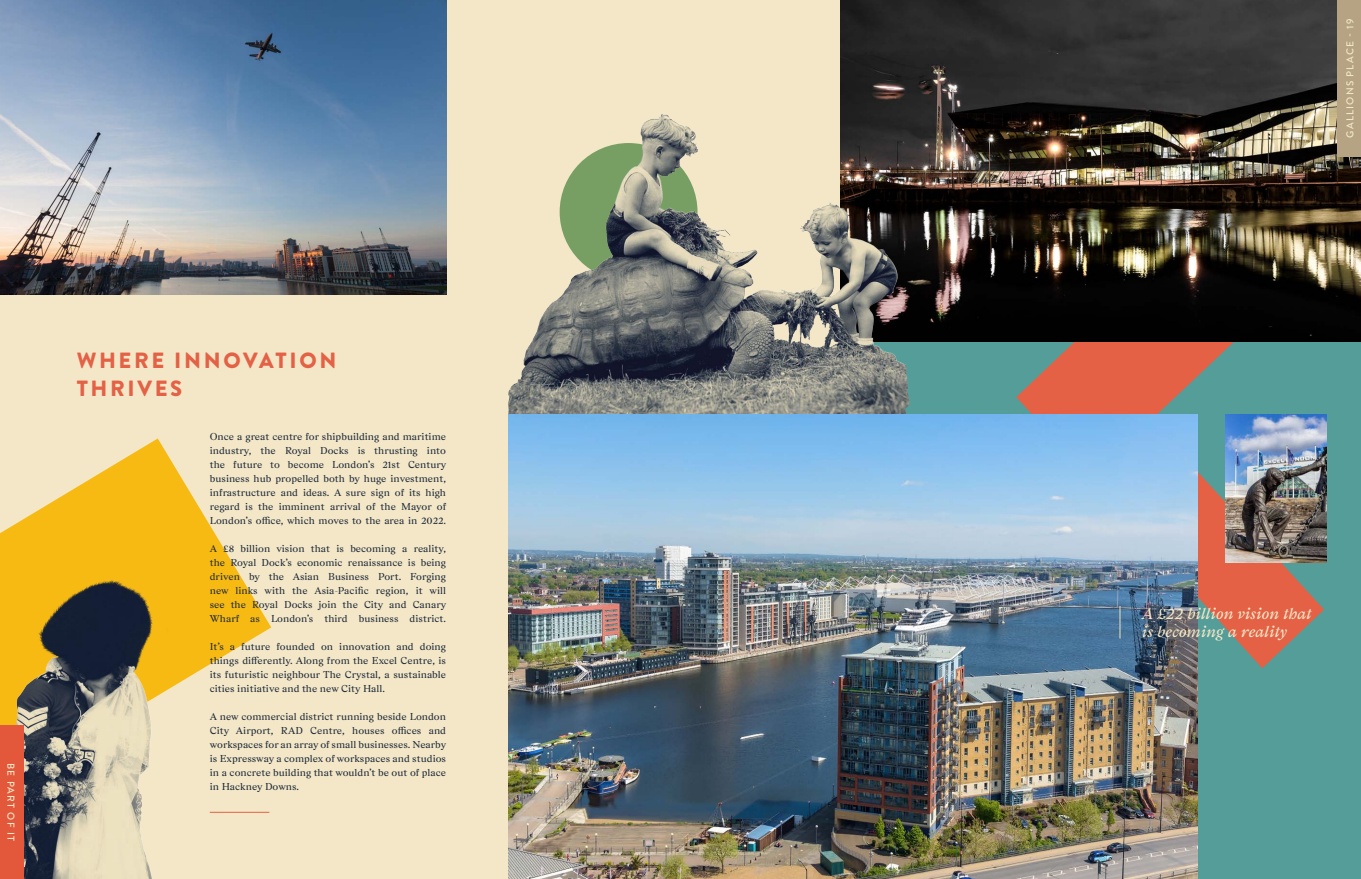
<style>
.page{position:relative;width:1361px;height:879px;background:#fff}
.page>*{position:absolute;margin:0;border:0;box-sizing:border-box;transform-origin:0 0}
.t1{font:900 22px/28px "Brandon Grotesque";letter-spacing:.12em;color:#e46146}
.t2{font:italic 16px/18px "Gza";color:#f3e7c7}
.t3{font:10px/14px "Gza";color:#1e2939;text-align:justify}
.t4{font:500 10px "Brandon Grotesque";letter-spacing:.12em;color:#f3e7c7}
</style>
<div class="page">
<div style="left:0;top:0;width:930px;height:879px;background:#f3e7c7"></div>
<div style="left:871px;top:0;width:490px;height:879px;background:#559d98"></div>
<svg style="left:0;top:438px;width:271px;height:213px"></svg>
<img style="left:0;top:0;width:446px;height:294px">
<img style="left:0;top:563px;width:232px;height:316px">
<svg style="left:1016px;top:341px;width:345px;height:327px"></svg>
<img style="left:840px;top:0;width:521px;height:341px">
<img style="left:508px;top:88px;width:402px;height:326px">
<img style="left:508px;top:414px;width:689px;height:465px">
<img style="left:1225px;top:414px;width:102px;height:149px">
<hr style="left:210px;top:812px;width:59px;height:1px;background:#e46146">
<hr style="left:1119px;top:606px;width:1px;height:32px;background:#ebe2c3">
<div style="left:0;top:725px;width:24px;height:154px;background:#e3583b"></div>
<div style="left:1337px;top:0;width:24px;height:156px;background:#b6a384"></div>
<p class="t4" style="left:18px;top:763px;width:79px;rotate:90deg">BE PART OF IT</p>
<h1 class="t1" style="left:77px;top:347px;width:261px">WHERE INNOVATION<br>THRIVES</h1>
<p class="t3" style="left:210px;top:429px;width:238px">Once a great centre for shipbuilding and maritime industry, the Royal Docks is thrusting into the future to become London’s 21st Century business hub propelled both by huge investment, infrastructure and ideas. A sure sign of its high regard is the imminent arrival of the Mayor of London’s office, which moves to the area in 2022.</p>
<p class="t3" style="left:210px;top:541px;width:238px">A £8 billion vision that is becoming a reality, the Royal Dock’s economic renaissance is being driven by the Asian Business Port. Forging new links with the Asia-Pacific region, it will see the Royal Docks join the City and Canary Wharf as London’s third business district.</p>
<p class="t3" style="left:210px;top:639px;width:238px">It’s a future founded on innovation and doing things differently. Along from the Excel Centre, is its futuristic neighbour The Crystal, a sustainable cities initiative and the new City Hall.</p>
<p class="t3" style="left:210px;top:709px;width:238px">A new commercial district running beside London City Airport, RAD Centre, houses offices and workspaces for an array of small businesses. Nearby is Expressway a complex of workspaces and studios in a concrete building that wouldn’t be out of place in Hackney Downs.</p>
<p class="t4" style="left:1343px;top:137px;width:120px;rotate:-90deg">GALLIONS PLACE - 19</p>
<h2 class="t2" style="left:1141px;top:604px;width:171px">A £22 billion vision that is becoming a reality</h2>
</div>
